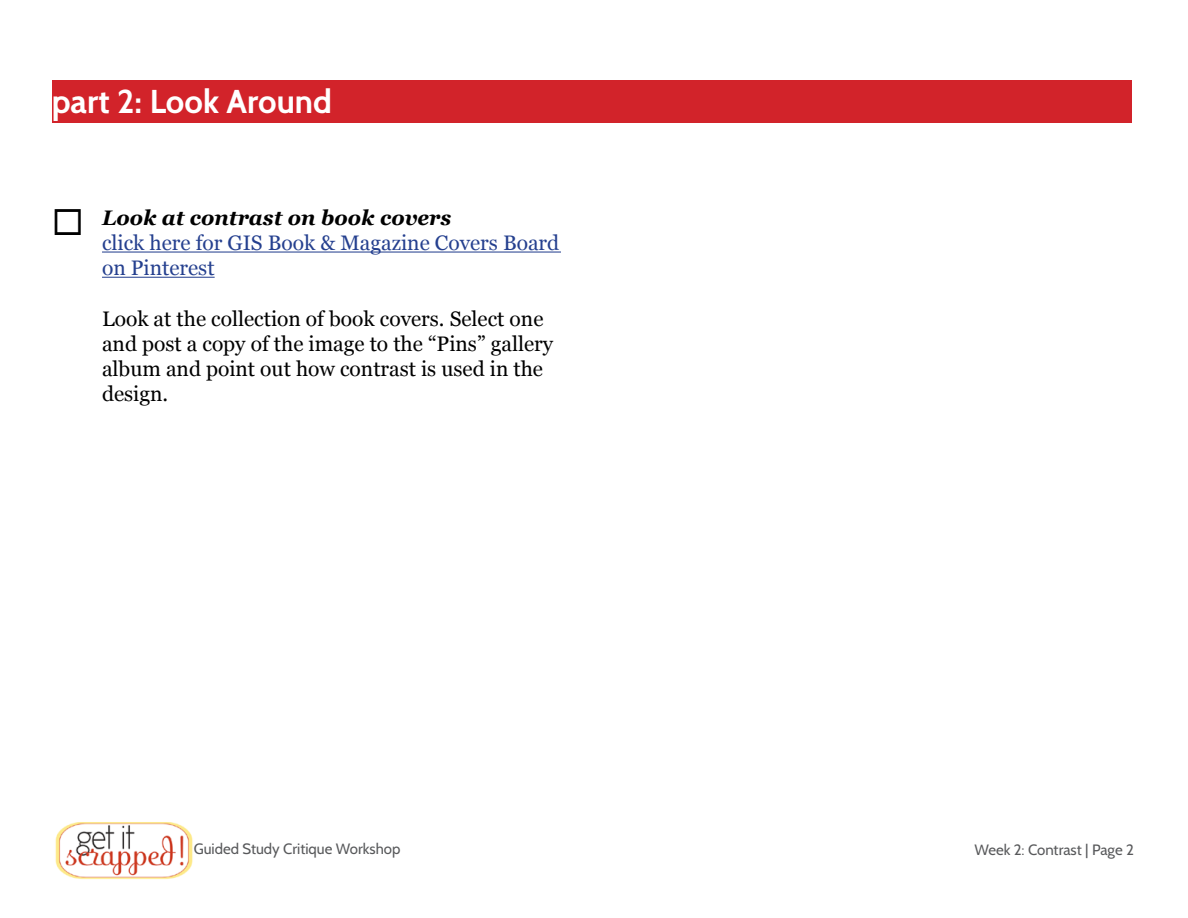
<style>
.page{position:relative;width:1188px;height:918px;background:#fff}
.page>*{position:absolute;margin:0;border:0;box-sizing:border-box;transform-origin:0 0}
.t1{font:700 33px "Cabin";color:#fff}
.t2{font:21px/25.2px "Georgia";color:#000}
.t3{font:21px/25.2px "Georgia";color:#25408f}
.t4{font:italic 700 21px "Georgia";color:#000}
.t5{font:15px "Cabin";color:#58595b}
</style>
<div class="page">
<hr style="left:102px;top:252px;width:459px;height:1px;background:#25408f">
<hr style="left:102px;top:277px;width:113px;height:1px;background:#25408f">
<div style="left:52px;top:81px;width:1080px;height:42px;background:#d2232a"></div>
<img style="left:55px;top:822px;width:138px;height:58px">
<h1 class="t1" style="left:52px;top:81px;width:282px">part 2: Look Around</h1>
<p class="t4" style="left:102px;top:204px;width:351px">Look at contrast on book covers</p>
<p class="t3" style="left:102px;top:231px;width:459px">click here for GIS Book &amp; Magazine Covers Board on Pinterest</p>
<p class="t2" style="left:102px;top:306px;width:453px">Look at the collection of book covers. Select one and post a copy of the image to the “Pins” gallery album and point out how contrast is used in the design.</p>
<p class="t5" style="left:194px;top:840px;width:208px">Guided Study Critique Workshop</p>
<p class="t5" style="left:974px;top:840px;width:161px">Week 2: Contrast | Page 2</p>
</div>
